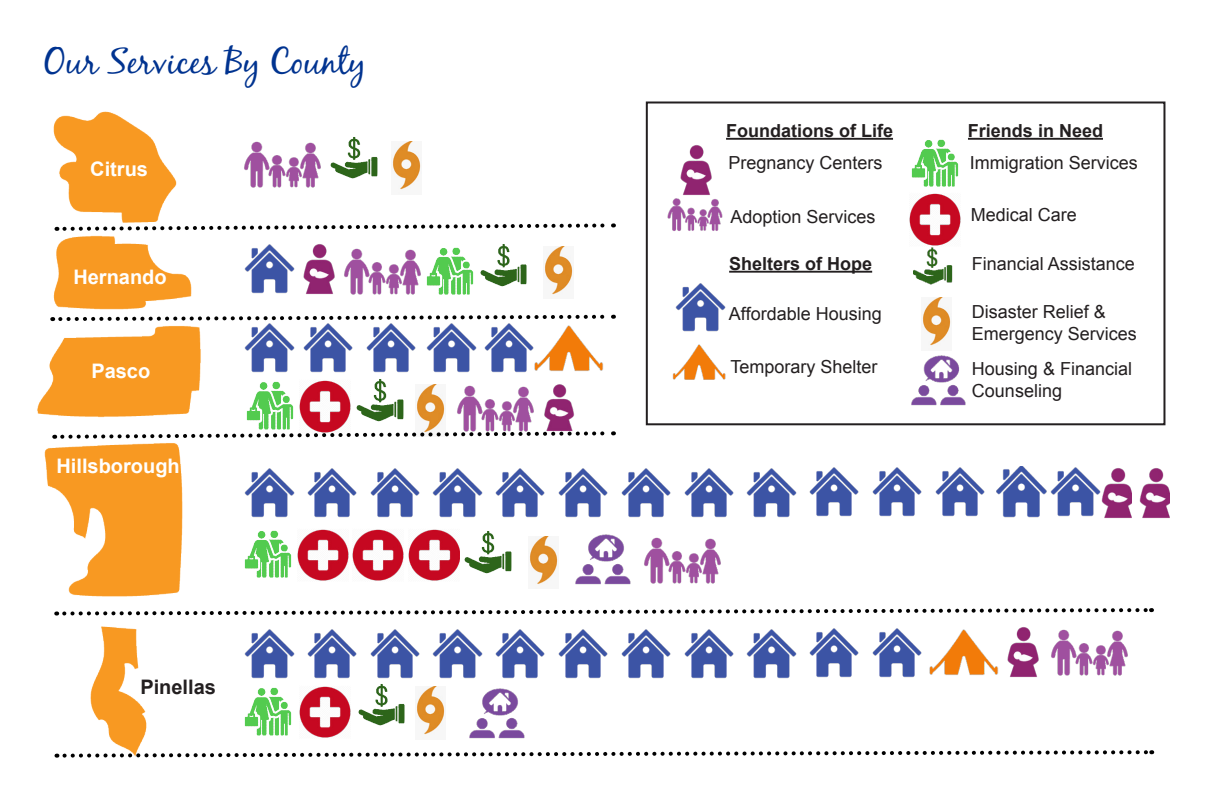
<style>
.page{position:relative;width:1224px;height:792px;background:#fff}
.page>*{position:absolute;margin:0;border:0;box-sizing:border-box;transform-origin:0 0}
.t1{font:36px "Black Jack";color:#003390}
.t2{font:700 20px "Arial";color:#fff}
.t3{font:700 20px "Arial";color:#231f20}
.t4{font:18px "Arial";color:#231f20}
.t5{font:700 18px "Arial";color:#231f20}
</style>
<div class="page">
<div style="left:646px;top:102px;width:519px;height:323px;border:2px solid #231f20"></div>
<img style="left:37px;top:111px;width:164px;height:647px">
<hr style="left:729px;top:271px;width:143px;height:2px;background:#231f20">
<hr style="left:726px;top:138px;width:167px;height:2px;background:#231f20">
<hr style="left:968px;top:138px;width:135px;height:2px;background:#231f20">
<img style="left:680px;top:145px;width:32px;height:36px">
<img style="left:675px;top:283px;width:51px;height:49px">
<img style="left:911px;top:355px;width:55px;height:51px">
<img style="left:909px;top:193px;width:51px;height:50px">
<img style="left:911px;top:139px;width:48px;height:48px">
<img style="left:921px;top:298px;width:31px;height:48px">
<img style="left:913px;top:243px;width:40px;height:42px">
<img style="left:667px;top:181px;width:56px;height:50px">
<img style="left:672px;top:344px;width:54px;height:36px">
<img style="left:244px;top:244px;width:51px;height:50px">
<img style="left:244px;top:323px;width:51px;height:50px">
<img style="left:303px;top:323px;width:113px;height:50px">
<img style="left:244px;top:467px;width:741px;height:51px">
<img style="left:244px;top:628px;width:678px;height:51px">
<img style="left:539px;top:325px;width:65px;height:46px">
<img style="left:929px;top:629px;width:70px;height:46px">
<img style="left:303px;top:244px;width:31px;height:50px">
<img style="left:544px;top:384px;width:31px;height:45px">
<img style="left:1105px;top:468px;width:64px;height:50px">
<img style="left:1007px;top:627px;width:32px;height:50px">
<img style="left:334px;top:248px;width:93px;height:47px">
<img style="left:244px;top:141px;width:77px;height:47px">
<img style="left:457px;top:385px;width:77px;height:44px">
<img style="left:644px;top:537px;width:77px;height:47px">
<img style="left:1051px;top:629px;width:77px;height:47px">
<img style="left:427px;top:247px;width:47px;height:48px">
<img style="left:246px;top:381px;width:48px;height:48px">
<img style="left:244px;top:530px;width:47px;height:48px">
<img style="left:244px;top:687px;width:48px;height:49px">
<img style="left:299px;top:380px;width:51px;height:49px">
<img style="left:297px;top:529px;width:51px;height:52px">
<img style="left:352px;top:529px;width:52px;height:52px">
<img style="left:409px;top:529px;width:51px;height:52px">
<img style="left:299px;top:686px;width:52px;height:52px">
<img style="left:480px;top:244px;width:47px;height:43px">
<img style="left:330px;top:137px;width:48px;height:42px">
<img style="left:356px;top:379px;width:48px;height:43px">
<img style="left:464px;top:531px;width:48px;height:43px">
<img style="left:356px;top:678px;width:52px;height:48px">
<img style="left:391px;top:142px;width:31px;height:48px">
<img style="left:543px;top:246px;width:31px;height:49px">
<img style="left:415px;top:384px;width:31px;height:45px">
<img style="left:528px;top:536px;width:30px;height:49px">
<img style="left:415px;top:687px;width:31px;height:48px">
<img style="left:575px;top:534px;width:56px;height:51px">
<img style="left:469px;top:688px;width:56px;height:51px">
<svg style="left:56px;top:221px;width:558px;height:12px"></svg>
<svg style="left:52px;top:313px;width:562px;height:10px"></svg>
<svg style="left:54px;top:429px;width:560px;height:12px"></svg>
<svg style="left:56px;top:606px;width:1096px;height:12px"></svg>
<svg style="left:56px;top:748px;width:1096px;height:10px"></svg>
<img style="left:419px;top:321px;width:57px;height:52px">
<img style="left:996px;top:467px;width:46px;height:51px">
<img style="left:1042px;top:467px;width:63px;height:51px">
<img style="left:476px;top:321px;width:63px;height:52px">
<p class="t1" style="left:44px;top:39px;width:323px">Our Services By County</p>
<p class="t2" style="left:90px;top:155px;width:59px">Citrus</p>
<p class="t2" style="left:73px;top:264px;width:95px">Hernando</p>
<p class="t2" style="left:91px;top:358px;width:60px">Pasco</p>
<p class="t2" style="left:56px;top:452px;width:125px">Hillsborough</p>
<p class="t3" style="left:140px;top:673px;width:77px">Pinellas</p>
<p class="t5" style="left:726px;top:119px;width:169px">Foundations of Life</p>
<p class="t5" style="left:968px;top:119px;width:137px">Friends in Need</p>
<p class="t4" style="left:728px;top:151px;width:156px">Pregnancy Centers</p>
<p class="t4" style="left:730px;top:205px;width:147px">Adoption Services</p>
<p class="t4" style="left:970px;top:151px;width:170px">Immigration Services</p>
<p class="t4" style="left:971px;top:202px;width:108px">Medical Care</p>
<p class="t4" style="left:972px;top:252px;width:165px">Financial Assistance</p>
<p class="t4" style="left:972px;top:300px;width:136px">Disaster Relief &amp;</p>
<p class="t4" style="left:972px;top:322px;width:167px">Emergency Services</p>
<p class="t4" style="left:972px;top:357px;width:162px">Housing &amp; Financial</p>
<p class="t4" style="left:972px;top:379px;width:92px">Counseling</p>
<p class="t5" style="left:729px;top:252px;width:145px">Shelters of Hope</p>
<p class="t4" style="left:729px;top:302px;width:154px">Affordable Housing</p>
<p class="t4" style="left:730px;top:355px;width:149px">Temporary Shelter</p>
</div>
